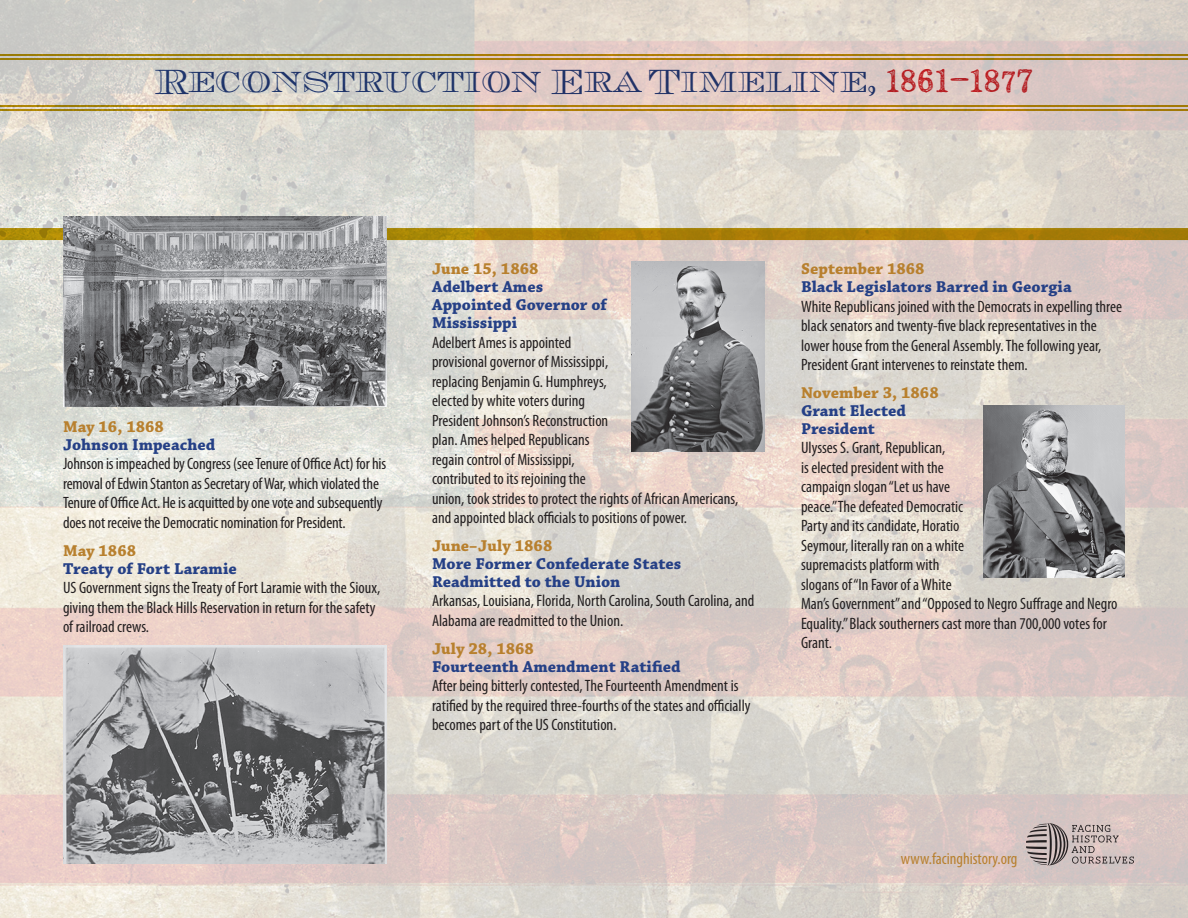
<style>
.page{position:relative;width:1188px;height:918px;background:#fff}
.page>*{position:absolute;margin:0;border:0;box-sizing:border-box;transform-origin:0 0}
.t1{font:33px "Chevalier Ope DCD";color:#254086}
.text-left{font:condensed 16.5px/19.5px "Myriad Pro";color:#231f20}
.over-photo-caption{font:16.5px/18px "Chaparral Pro Bold Capt";color:#254086}
.over-photo-caption-2{font:16.5px "Chaparral Pro Bold Capt";color:#b8802e}
.t2{font:condensed 16.5px "Myriad Pro";color:#b8802e}
.s1{font-family:"Appareo";font-weight:300;color:#d2232a}
</style>
<div class="page">
<img style="left:0;top:0;width:1188px;height:918px">
<hr style="left:0;top:54px;width:1188px;height:2px;background:#c39d08">
<hr style="left:0;top:58px;width:1188px;height:2px;background:#c39d08">
<hr style="left:0;top:105px;width:1188px;height:2px;background:#c39d08">
<hr style="left:0;top:109px;width:1188px;height:2px;background:#c39d08">
<svg style="left:0;top:228px;width:1188px;height:12px;background:#aa8106"></svg>
<svg style="left:1026px;top:823px;width:108px;height:43px;background:#b1a3a2"></svg>
<img style="left:63px;top:645px;width:324px;height:219px">
<img style="left:63px;top:217px;width:324px;height:190px">
<img style="left:632px;top:262px;width:133px;height:190px">
<img style="left:984px;top:406px;width:141px;height:171px">
<h1 class="t1" style="left:155px;top:60px;width:880px">Reconstruction Era Timeline, <span class="s1">1861–1877</span></h1>
<p class="over-photo-caption-2" style="left:63px;top:417px;width:103px">May 16, 1868</p>
<p class="over-photo-caption" style="left:63px;top:436px;width:154px">Johnson Impeached</p>
<p class="text-left" style="left:63px;top:454px;width:325px">Johnson is impeached by Congress (see Tenure of Office Act) for his removal of Edwin Stanton as Secretary of War, which violated the Tenure of Office Act. He is acquitted by one vote and subsequently does not receive the Democratic nomination for President.</p>
<p class="over-photo-caption-2" style="left:63px;top:541px;width:75px">May 1868</p>
<p class="over-photo-caption" style="left:63px;top:560px;width:175px">Treaty of Fort Laramie</p>
<p class="text-left" style="left:63px;top:578px;width:319px">US Government signs the Treaty of Fort Laramie with the Sioux, giving them the Black Hills Reservation in return for the safety of railroad crews.</p>
<p class="over-photo-caption-2" style="left:432px;top:259px;width:108px">June 15, 1868</p>
<p class="over-photo-caption" style="left:432px;top:279px;width:177px">Adelbert Ames<br>Appointed Governor of<br>Mississippi</p>
<p class="text-left" style="left:432px;top:332px;width:308px">Adelbert Ames is appointed<br>provisional governor of Mississippi,<br>replacing Benjamin G. Humphreys,<br>elected by white voters during<br>President Johnson’s Reconstruction<br>plan. Ames helped Republicans<br>regain control of Mississippi,<br>contributed to its rejoining the<br>union, took strides to protect the rights of African Americans, and appointed black officials to positions of power.</p>
<p class="over-photo-caption-2" style="left:432px;top:536px;width:122px">June–July 1868</p>
<p class="over-photo-caption" style="left:432px;top:555px;width:251px">More Former Confederate States<br>Readmitted to the Union</p>
<p class="text-left" style="left:432px;top:591px;width:324px">Arkansas, Louisiana, Florida, North Carolina, South Carolina, and<br>Alabama are readmitted to the Union.</p>
<p class="over-photo-caption-2" style="left:432px;top:638px;width:104px">July 28, 1868</p>
<p class="over-photo-caption" style="left:432px;top:658px;width:250px">Fourteenth Amendment Ratified</p>
<p class="text-left" style="left:432px;top:676px;width:320px">After being bitterly contested, The Fourteenth Amendment is ratified by the required three-fourths of the states and officially becomes part of the US Constitution.</p>
<p class="over-photo-caption-2" style="left:801px;top:259px;width:125px">September 1868</p>
<p class="over-photo-caption" style="left:801px;top:279px;width:272px">Black Legislators Barred in Georgia</p>
<p class="text-left" style="left:801px;top:296px;width:323px">White Republicans joined with the Democrats in expelling three black senators and twenty-five black representatives in the lower house from the General Assembly. The following year, President Grant intervenes to reinstate them.</p>
<p class="over-photo-caption-2" style="left:801px;top:383px;width:139px">November 3, 1868</p>
<p class="over-photo-caption" style="left:801px;top:402px;width:107px">Grant Elected<br>President</p>
<p class="text-left" style="left:801px;top:438px;width:318px">Ulysses S. Grant, Republican,<br>is elected president with the<br>campaign slogan “Let us have<br>peace.” The defeated Democratic<br>Party and its candidate, Horatio<br>Seymour, literally ran on a white<br>supremacists platform with<br>slogans of “In Favor of a White<br>Man’s Government” and “Opposed to Negro Suffrage and Negro Equality.” Black southerners cast more than 700,000 votes for Grant.</p>
<p class="t2" style="left:901px;top:849px;width:118px">www.facinghistory.org</p>
</div>
